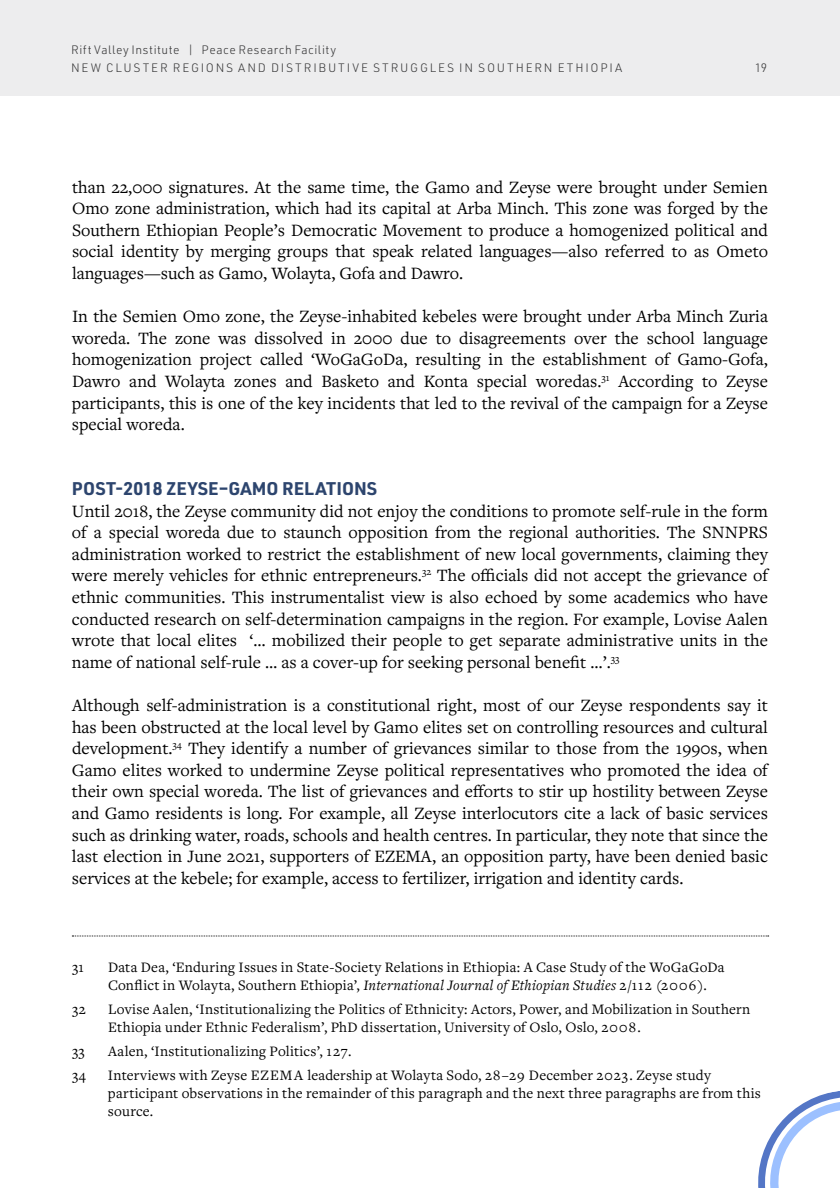
<style>
.page{position:relative;width:840px;height:1188px;background:#fff}
.page>*{position:absolute;margin:0;border:0;box-sizing:border-box;transform-origin:0 0}
.t1{font:18px/21.6px "Freight Text Pro";color:#000;text-align:justify}
.t2{font:700 18px "URWDIN";color:#2d456e}
.t3{font:15px/18px "Freight Text Pro";letter-spacing:.015em;color:#000}
.t4{font:300 12px/18px "URWDIN";letter-spacing:.14em;color:#383839}
.s1{font-style:italic}
</style>
<div class="page">
<div style="left:0;top:0;width:840px;height:96px;background:#ededee"></div>
<svg style="left:72px;top:936px;width:697px;height:1px"></svg>
<svg style="left:758px;top:1091px;width:82px;height:97px"></svg>
<p class="t4" style="left:71px;top:40px;width:553px">Rift Valley Institute | Peace Research Facility<br>NEW CLUSTER REGIONS AND DISTRIBUTIVE STRUGGLES IN SOUTHERN ETHIOPIA</p>
<p class="t4" style="left:756px;top:58px;width:12px">19</p>
<p class="t1" style="left:72px;top:175px;width:698px">than 22,000 signatures. At the same time, the Gamo and Zeyse were brought under Semien Omo zone administration, which had its capital at Arba Minch. This zone was forged by the Southern Ethiopian People’s Democratic Movement to produce a homogenized political and social identity by merging groups that speak related languages—also referred to as Ometo languages—such as Gamo, Wolayta, Gofa and Dawro.</p>
<p class="t1" style="left:72px;top:305px;width:698px">In the Semien Omo zone, the Zeyse-inhabited kebeles were brought under Arba Minch Zuria woreda. The zone was dissolved in 2000 due to disagreements over the school language homogenization project called ‘WoGaGoDa, resulting in the establishment of Gamo-Gofa, Dawro and Wolayta zones and Basketo and Konta special woredas.<sup>31</sup> According to Zeyse participants, this is one of the key incidents that led to the revival of the campaign for a Zeyse special woreda.</p>
<p class="t2" style="left:72px;top:476px;width:307px">POST-2018 ZEYSE–GAMO RELATIONS</p>
<p class="t1" style="left:72px;top:499px;width:698px">Until 2018, the Zeyse community did not enjoy the conditions to promote self-rule in the form of a special woreda due to staunch opposition from the regional authorities. The SNNPRS administration worked to restrict the establishment of new local governments, claiming they were merely vehicles for ethnic entrepreneurs.<sup>32</sup> The officials did not accept the grievance of ethnic communities. This instrumentalist view is also echoed by some academics who have conducted research on self-determination campaigns in the region. For example, Lovise Aalen wrote that local elites ‘… mobilized their people to get separate administrative units in the name of national self-rule … as a cover-up for seeking personal benefit …’.<sup>33</sup></p>
<p class="t1" style="left:72px;top:694px;width:698px">Although self-administration is a constitutional right, most of our Zeyse respondents say it has been obstructed at the local level by Gamo elites set on controlling resources and cultural development.<sup>34</sup> They identify a number of grievances similar to those from the 1990s, when Gamo elites worked to undermine Zeyse political representatives who promoted the idea of their own special woreda. The list of grievances and efforts to stir up hostility between Zeyse and Gamo residents is long. For example, all Zeyse interlocutors cite a lack of basic services such as drinking water, roads, schools and health centres. In particular, they note that since the last election in June 2021, supporters of EZEMA, an opposition party, have been denied basic services at the kebele; for example, access to fertilizer, irrigation and identity cards.</p>
<p class="t3" style="left:72px;top:958px;width:13px">31</p>
<p class="t3" style="left:108px;top:958px;width:618px">Data Dea, ‘Enduring Issues in State-Society Relations in Ethiopia: A Case Study of the WoGaGoDa<br>Conflict in Wolayta, Southern Ethiopia’, <span class="s1">International Journal of Ethiopian Studies</span> 2/112 (2006).</p>
<p class="t3" style="left:72px;top:1000px;width:15px">32</p>
<p class="t3" style="left:108px;top:1000px;width:644px">Lovise Aalen, ‘Institutionalizing the Politics of Ethnicity: Actors, Power, and Mobilization in Southern<br>Ethiopia under Ethnic Federalism’, PhD dissertation, University of Oslo, Oslo, 2008.</p>
<p class="t3" style="left:72px;top:1042px;width:14px">33</p>
<p class="t3" style="left:108px;top:1042px;width:245px">Aalen, ‘Institutionalizing Politics’, 127.</p>
<p class="t3" style="left:72px;top:1066px;width:15px">34</p>
<p class="t3" style="left:108px;top:1066px;width:655px">Interviews with Zeyse EZEMA leadership at Wolayta Sodo, 28–29 December 2023. Zeyse study participant observations in the remainder of this paragraph and the next three paragraphs are from this source.</p>
</div>
